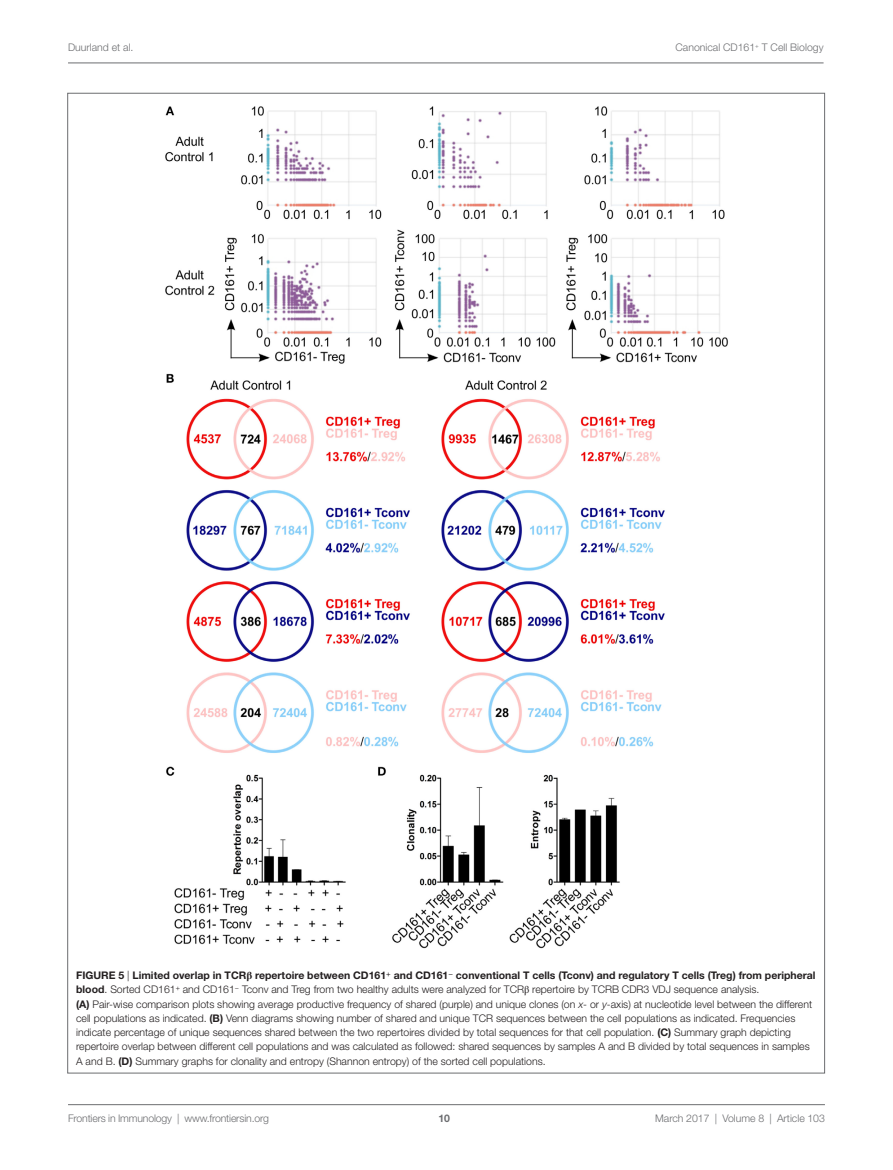
<style>
.page{position:relative;width:893px;height:1170px;background:#fff}
.page>*{position:absolute;margin:0;border:0;box-sizing:border-box;transform-origin:0 0}
.t1{font:300 10.5px/14.2px "Helvetica Neue LT Std";color:#231f20}
.t2{font:300 10.5px "Helvetica Neue LT Std";color:#6c6d70}
.t3{font:700 10.5px "Helvetica Neue LT Std";color:#6c6d70}
.s1{font-weight:700}
.s2{font-family:"STIX General";font-weight:700}
.s3{font-family:"STIX General";font-weight:400}
.s4{font-style:italic}
</style>
<div class="page">
<img style="left:165px;top:106px;width:563px;height:843px">
<hr style="left:68px;top:63px;width:756px;height:1px;background:#6c6d70">
<hr style="left:68px;top:1104px;width:757px;height:1px;background:#6c6d70">
<p class="t2" style="left:68px;top:41px;width:67px">Duurland et al.</p>
<p class="t2" style="left:675px;top:41px;width:150px">Canonical CD161<sup>+</sup> T Cell Biology</p>
<p class="t1" style="left:76px;top:967px;width:741px"><span class="s1">FIG URE 5</span> | <span class="s1">Limited overlap in TCR</span><span class="s2">β</span> <span class="s1">repertoire between CD161</span><sup>+</sup> <span class="s1">and CD161</span><sup>−</sup> <span class="s1">conventional T cells (Tconv) and regulatory T cells (Treg) from peripheral blood</span>. Sorted CD161<sup>+</sup> and CD161<sup>−</sup> Tconv and Treg from two healthy adults were analyzed for TCR<span class="s3">β</span> repertoire by TCRB CDR3 VDJ sequence analysis.<br><span class="s1">(A)</span> Pair-wise comparison plots showing average productive frequency of shared (purple) and unique clones (on <span class="s4">x</span>- or <span class="s4">y</span>-axis) at nucleotide level between the different cell populations as indicated. <span class="s1">(B)</span> Venn diagrams showing number of shared and unique TCR sequences between the cell populations as indicated. Frequencies indicate percentage of unique sequences shared between the two repertoires divided by total sequences for that cell population. <span class="s1">(C)</span> Summary graph depicting repertoire overlap between different cell populations and was calculated as followed: shared sequences by samples A and B divided by total sequences in samples A and B. <span class="s1">(D)</span> Summary graphs for clonality and entropy (Shannon entropy) of the sorted cell populations.</p>
<p class="t2" style="left:68px;top:1111px;width:203px">Frontiers in Immunology | www.frontiersin.org</p>
<p class="t2" style="left:655px;top:1111px;width:171px">March 2017 | Volume 8 | Article 103</p>
<p class="t3" style="left:439px;top:1111px;width:13px">10</p>
</div>
